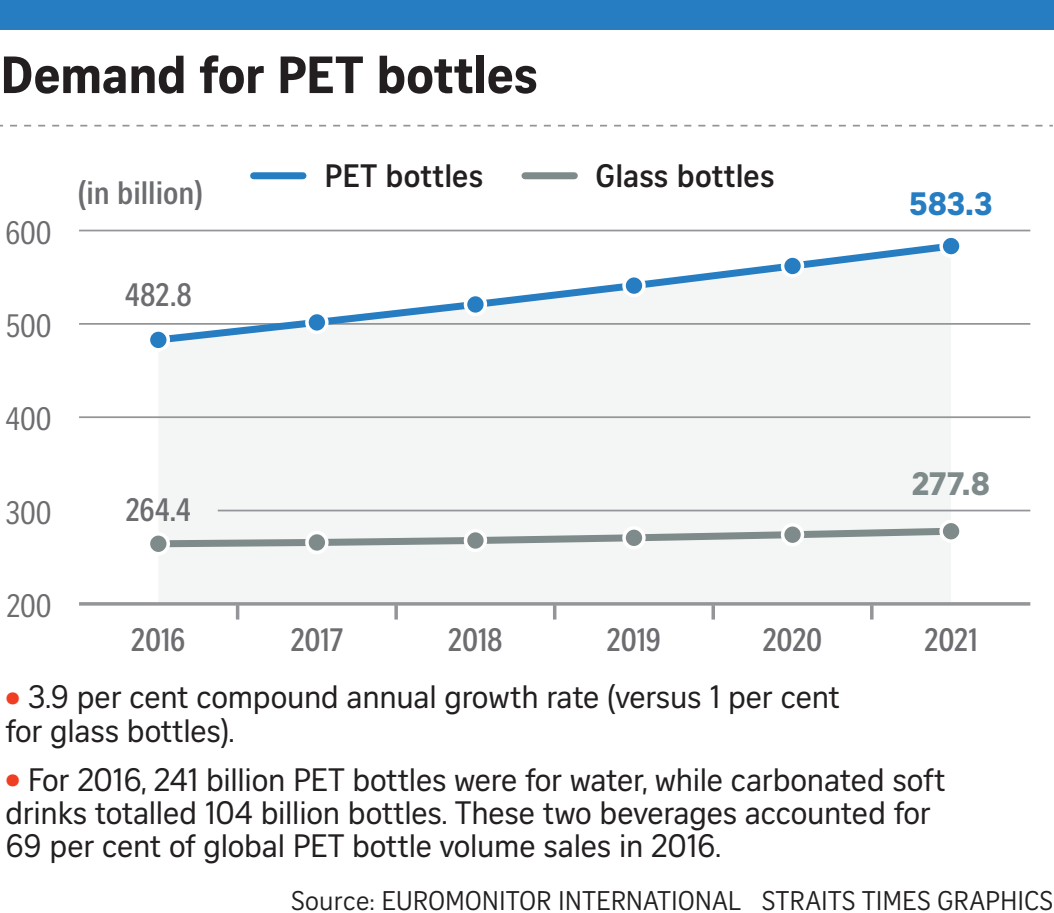
<style>
.page{position:relative;width:1054px;height:913px;background:#fff}
.page>*{position:absolute;margin:0;border:0;box-sizing:border-box;transform-origin:0 0}
.t1{font:700 50.75px "Curator Serp Text";letter-spacing:-.01em;color:#231f20}
.t2{font:31.5px/33.2px "Curator Head ST Regular";letter-spacing:-.01em;color:#231f20}
.t3{font:700 31.5px "Curator Head Cond ST Semi";color:#6c6d70}
.t4{font:700 31.5px "Curator Head ST Semi";color:#231f20}
.t5{font:31.5px "Curator Head Cond ST Regular";color:#6c6d70}
.t6{font:700 31.5px "Curator Head Cond ST Semi";color:#6c6d70;scale:1.08 1}
.t7{font:700 31.5px "Curator Head ST Extra";color:#277dc1}
.t8{font:700 31.5px "Curator Head ST Extra";color:#7e8b8a}
.t9{font:26.25px "Curator Serp Text";letter-spacing:.01em;color:#231f20}
.s1{font-family:"Curator Serp Text";font-weight:700;font-size:42px;color:#ef3e22}
</style>
<div class="page">
<div style="left:158px;top:348px;width:793px;height:254px;background:#f3f6f4"></div>
<svg style="left:10px;top:125px;width:1043px;height:2px"></svg>
<div style="left:0;top:0;width:1053px;height:30px;background:#277dc1"></div>
<hr style="left:79px;top:602px;width:951px;height:3px;background:#939598">
<hr style="left:236px;top:605px;width:3px;height:14px;background:#939598">
<svg style="left:394px;top:605px;width:4px;height:14px"></svg>
<hr style="left:553px;top:605px;width:3px;height:14px;background:#939598">
<svg style="left:711px;top:605px;width:4px;height:14px"></svg>
<hr style="left:870px;top:605px;width:3px;height:14px;background:#939598">
<hr style="left:218px;top:510px;width:812px;height:1px;background:#939598">
<hr style="left:79px;top:416px;width:951px;height:2px;background:#939598">
<hr style="left:79px;top:323px;width:951px;height:2px;background:#939598">
<hr style="left:79px;top:230px;width:951px;height:1px;background:#939598">
<svg style="left:158px;top:524px;width:793px;height:27px"></svg>
<svg style="left:151px;top:244px;width:808px;height:104px"></svg>
<div style="left:148px;top:330px;width:20px;height:20px;background:#277dc1;border-radius:50%"></div>
<div style="left:147px;top:328px;width:23px;height:23px;border:4px solid #fff;border-radius:50%"></div>
<div style="left:307px;top:312px;width:20px;height:20px;background:#277dc1;border-radius:50%"></div>
<div style="left:305px;top:311px;width:23px;height:23px;border:4px solid #fff;border-radius:50%"></div>
<div style="left:465px;top:294px;width:20px;height:20px;background:#277dc1;border-radius:50%"></div>
<div style="left:464px;top:293px;width:23px;height:23px;border:4px solid #fff;border-radius:50%"></div>
<div style="left:624px;top:276px;width:20px;height:19px;background:#277dc1;border-radius:50%"></div>
<div style="left:622px;top:274px;width:23px;height:23px;border:4px solid #fff;border-radius:50%"></div>
<div style="left:782px;top:256px;width:20px;height:20px;background:#277dc1;border-radius:50%"></div>
<div style="left:781px;top:254px;width:23px;height:24px;border:4px solid #fff;border-radius:50%"></div>
<div style="left:941px;top:236px;width:20px;height:20px;background:#277dc1;border-radius:50%"></div>
<div style="left:939px;top:234px;width:23px;height:24px;border:4px solid #fff;border-radius:50%"></div>
<div style="left:941px;top:521px;width:20px;height:20px;background:#7e8b8a;border-radius:50%"></div>
<div style="left:939px;top:519px;width:23px;height:24px;border:4px solid #fff;border-radius:50%"></div>
<div style="left:782px;top:525px;width:20px;height:19px;background:#7e8b8a;border-radius:50%"></div>
<div style="left:781px;top:523px;width:23px;height:23px;border:4px solid #fff;border-radius:50%"></div>
<div style="left:624px;top:528px;width:20px;height:20px;background:#7e8b8a;border-radius:50%"></div>
<div style="left:622px;top:526px;width:23px;height:23px;border:4px solid #fff;border-radius:50%"></div>
<div style="left:465px;top:530px;width:20px;height:20px;background:#7e8b8a;border-radius:50%"></div>
<div style="left:464px;top:529px;width:23px;height:23px;border:4px solid #fff;border-radius:50%"></div>
<div style="left:307px;top:532px;width:20px;height:20px;background:#7e8b8a;border-radius:50%"></div>
<div style="left:305px;top:531px;width:23px;height:23px;border:4px solid #fff;border-radius:50%"></div>
<div style="left:148px;top:534px;width:20px;height:20px;background:#7e8b8a;border-radius:50%"></div>
<div style="left:147px;top:532px;width:23px;height:23px;border:4px solid #fff;border-radius:50%"></div>
<div style="left:254px;top:172px;width:49px;height:7px;background:#277dc1"></div>
<div style="left:525px;top:172px;width:49px;height:7px;background:#7e8b8a"></div>
<h1 class="t1" style="left:0;top:44px;width:539px">Demand for PET bottles</h1>
<p class="t5" style="left:5px;top:215px;width:48px">600</p>
<p class="t5" style="left:6px;top:309px;width:47px">500</p>
<p class="t5" style="left:6px;top:402px;width:48px">400</p>
<p class="t5" style="left:6px;top:495px;width:48px">300</p>
<p class="t5" style="left:7px;top:589px;width:46px">200</p>
<p class="t6" style="left:78px;top:176px;width:117px">(in billion)</p>
<p class="t3" style="left:125px;top:278px;width:69px">482.8</p>
<p class="t3" style="left:126px;top:493px;width:67px">264.4</p>
<p class="t4" style="left:325px;top:157px;width:160px">PET bottles</p>
<p class="t4" style="left:596px;top:157px;width:180px">Glass bottles</p>
<p class="t7" style="left:909px;top:184px;width:85px">583.3</p>
<p class="t8" style="left:912px;top:464px;width:79px">277.8</p>
<p class="t3" style="left:131px;top:623px;width:56px">2016</p>
<p class="t3" style="left:291px;top:623px;width:54px">2017</p>
<p class="t3" style="left:448px;top:623px;width:56px">2018</p>
<p class="t3" style="left:607px;top:623px;width:56px">2019</p>
<p class="t3" style="left:763px;top:623px;width:61px">2020</p>
<p class="t3" style="left:924px;top:623px;width:54px">2021</p>
<p class="t2" style="left:5px;top:680px;width:836px"><span class="s1">•</span> 3.9 per cent compound annual growth rate (versus 1 per cent for glass bottles).</p>
<p class="t2" style="left:5px;top:762px;width:942px"><span class="s1">•</span> For 2016, 241 billion PET bottles were for water, while carbonated soft drinks totalled 104 billion bottles. These two beverages accounted for<br>69 per cent of global PET bottle volume sales in 2016.</p>
<p class="t9" style="left:291px;top:885px;width:763px">Source: EUROMONITOR INTERNATIONAL STRAITS TIMES GRAPHICS</p>
</div>
